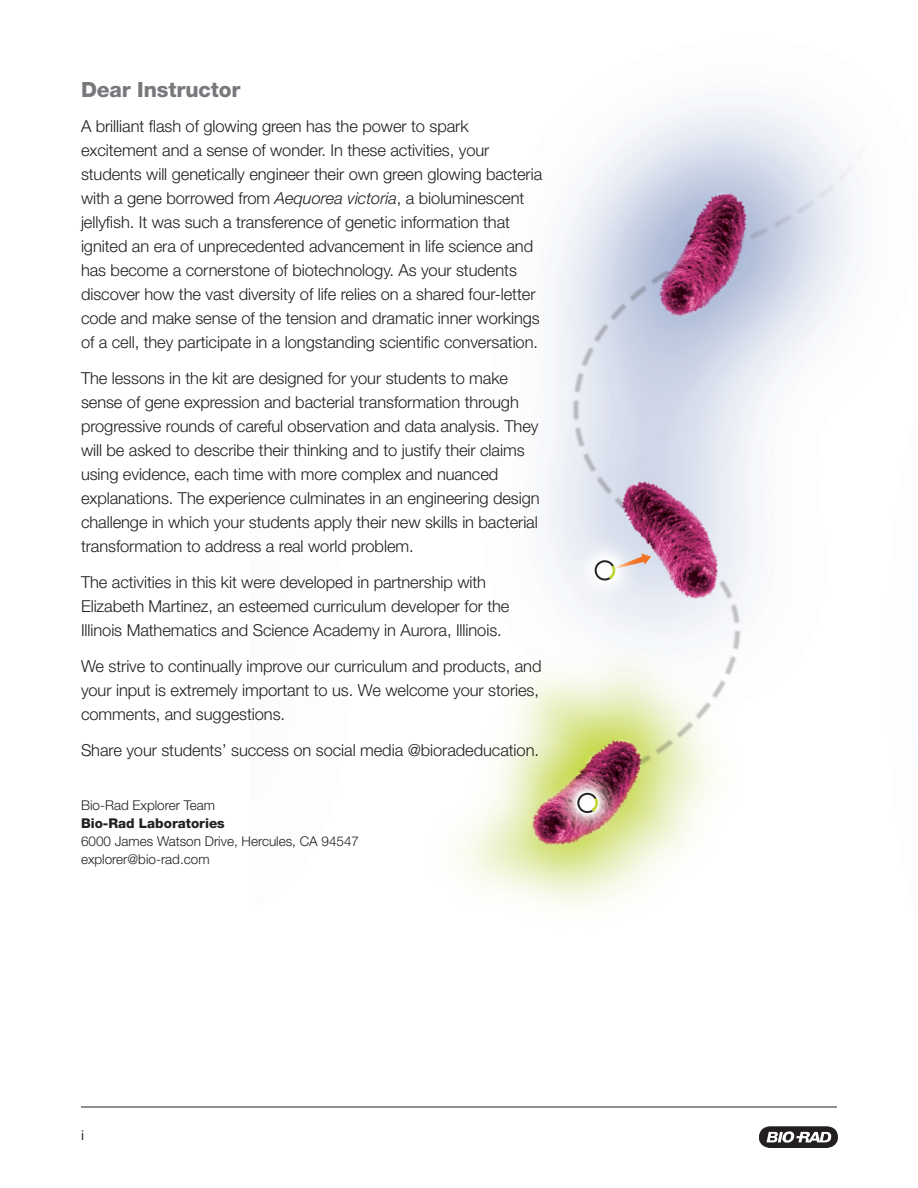
<style>
.page{position:relative;width:918px;height:1188px;background:#fff}
.page>*{position:absolute;margin:0;border:0;box-sizing:border-box;transform-origin:0 0}
.t1{font:800 21px "Helvetica Neue";letter-spacing:-.005em;color:#76787b}
.t2{font:300 16.5px/24px "Helvetica Neue";letter-spacing:-.005em;color:#231f20}
.t3{font:300 13.5px "Helvetica Neue";color:#231f20}
.t4{font:800 13.5px "Helvetica Neue";color:#231f20}
.t5{font:13.5px "Helvetica Neue";color:#231f20}
.s1{font-style:italic}
</style>
<div class="page">
<hr style="left:81px;top:1107px;width:756px;height:1px;background:#231f20">
<svg style="left:759px;top:1127px;width:79px;height:21px"></svg>
<img style="left:461px;top:102px;width:394px;height:805px">
<p class="t1" style="left:81px;top:77px;width:161px">Dear Instructor</p>
<p class="t2" style="left:81px;top:113px;width:463px">A brilliant flash of glowing green has the power to spark excitement and a sense of wonder. In these activities, your students will genetically engineer their own green glowing bacteria with a gene borrowed from <span class="s1">Aequorea victoria</span>, a bioluminescent jellyfish. It was such a transference of genetic information that ignited an era of unprecedented advancement in life science and has become a cornerstone of biotechnology. As your students discover how the vast diversity of life relies on a shared four-letter code and make sense of the tension and dramatic inner workings of a cell, they participate in a longstanding scientific conversation.</p>
<p class="t2" style="left:81px;top:365px;width:460px">The lessons in the kit are designed for your students to make sense of gene expression and bacterial transformation through progressive rounds of careful observation and data analysis. They will be asked to describe their thinking and to justify their claims using evidence, each time with more complex and nuanced explanations. The experience culminates in an engineering design challenge in which your students apply their new skills in bacterial transformation to address a real world problem.</p>
<p class="t2" style="left:81px;top:569px;width:430px">The activities in this kit were developed in partnership with<br>Elizabeth Martinez, an esteemed curriculum developer for the<br>Illinois Mathematics and Science Academy in Aurora, Illinois.</p>
<p class="t2" style="left:81px;top:653px;width:462px">We strive to continually improve our curriculum and products, and your input is extremely important to us. We welcome your stories, comments, and suggestions.</p>
<p class="t2" style="left:81px;top:737px;width:460px">Share your students’ success on social media @bioradeducation.</p>
<p class="t3" style="left:81px;top:797px;width:136px">Bio-Rad Explorer Team</p>
<p class="t4" style="left:81px;top:815px;width:145px">Bio-Rad Laboratories</p>
<p class="t3" style="left:81px;top:833px;width:280px">6000 James Watson Drive, Hercules, CA 94547</p>
<p class="t3" style="left:81px;top:851px;width:130px">explorer@bio-rad.com</p>
<p class="t5" style="left:81px;top:1127px;width:4px">i</p>
</div>
